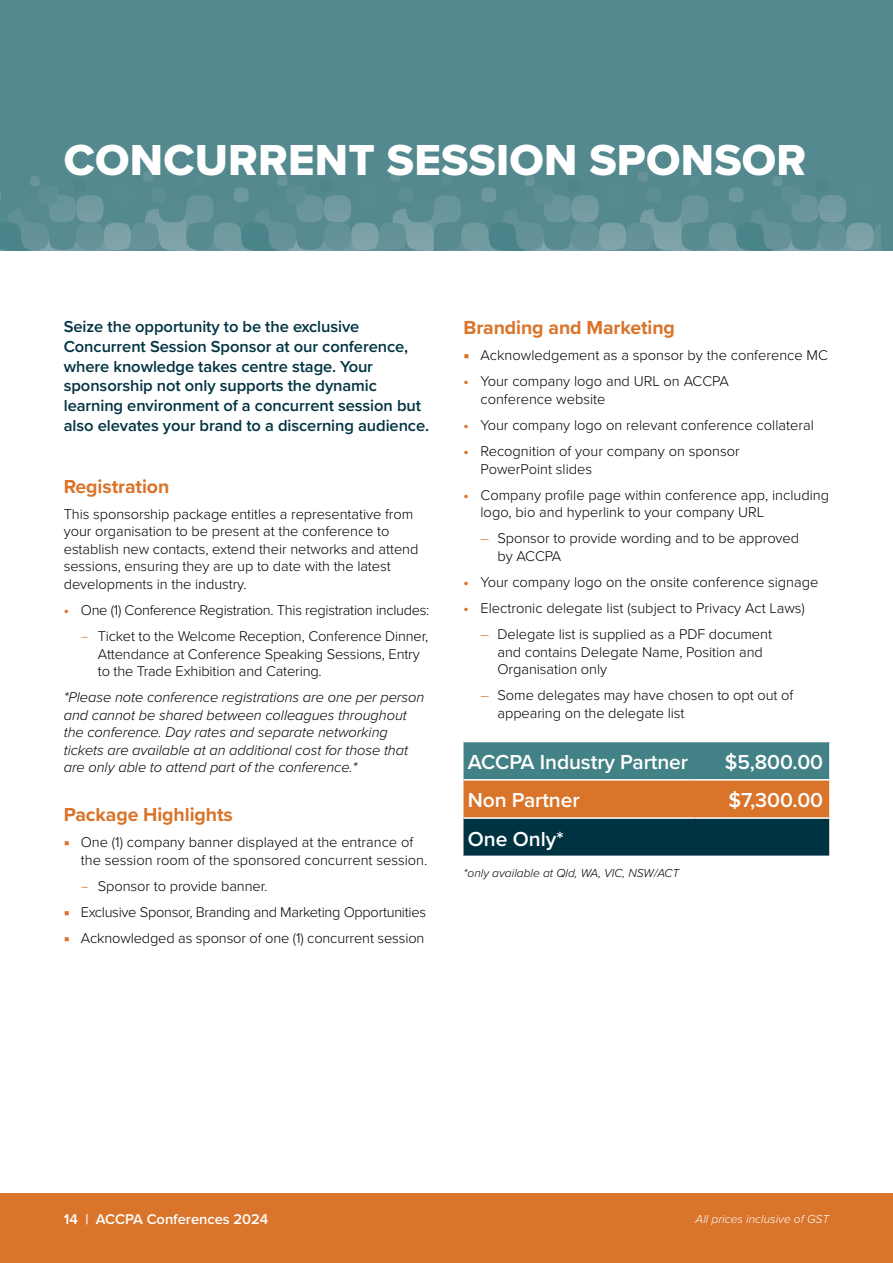
<style>
.page{position:relative;width:893px;height:1263px;background:#fff}
.page>*{position:absolute;margin:0;border:0;box-sizing:border-box;transform-origin:0 0}
.t1{font:45px "Proxima Nova Extrabld";letter-spacing:.005em;color:#fff}
.t2{font:600 21px "Proxima Nova";letter-spacing:-.005em;color:#fff}
.t3{font:700 19.5px "Proxima Nova";letter-spacing:-.005em;color:#d9742a}
.t4{font:600 16.5px/19.8px "Proxima Nova";letter-spacing:-.005em;color:#003342}
.t5{font:300 14.7px/17.5px "Proxima Nova";letter-spacing:-.005em;color:#000}
.t6{font:italic 300 14.7px/17.5px "Proxima Nova";letter-spacing:-.005em;color:#000}
.t7{font:600 14.7px "Proxima Nova";color:#fff}
.t8{font:italic 300 12px "Proxima Nova";color:#000}
.t9{font:italic 300 12px "Proxima Nova";color:#fff}
.s1{font-weight:700;color:#d9742a}
.s2{font-family:"Acumin Pro";font-weight:200;color:#d9742a}
.s3{font-family:"Acumin Pro";font-weight:900;color:#d9742a}
.s4{color:#d9742a}
</style>
<div class="page">
<div style="left:0;top:1193px;width:893px;height:70px;background:#d9742a"></div>
<div style="left:0;top:0;width:893px;height:251px;background:#54898f"></div>
<svg style="left:0;top:172px;width:880px;height:79px"></svg>
<svg style="left:463px;top:742px;width:366px;height:114px;background:#606453"></svg>
<hr style="left:463px;top:817px;width:232px;height:2px;background:#fff">
<hr style="left:695px;top:817px;width:134px;height:2px;background:#fff">
<hr style="left:463px;top:779px;width:232px;height:1px;background:#fff">
<hr style="left:695px;top:779px;width:134px;height:1px;background:#fff">
<h1 class="t1" style="left:64px;top:127px;width:744px">CONCURRENT SESSION SPONSOR</h1>
<p class="t4" style="left:64px;top:316px;width:367px">Seize the opportunity to be the exclusive Concurrent Session Sponsor at our conference, where knowledge takes centre stage. Your sponsorship not only supports the dynamic learning environment of a concurrent session but also elevates your brand to a discerning audience.</p>
<h3 class="t3" style="left:64px;top:472px;width:107px">Registration</h3>
<p class="t5" style="left:64px;top:504px;width:356px">This sponsorship package entitles a representative from your organisation to be present at the conference to establish new contacts, extend their networks and attend sessions, ensuring they are up to date with the latest developments in the industry.</p>
<p class="t5" style="left:64px;top:600px;width:367px"><span class="s1">•</span> One (1) Conference Registration. This registration includes:</p>
<p class="t5" style="left:98px;top:626px;width:332px;text-indent:-17px"><span class="s2">–</span> Ticket to the Welcome Reception, Conference Dinner,<br>Attendance at Conference Speaking Sessions, Entry to the Trade Exhibition and Catering.</p>
<p class="t6" style="left:64px;top:688px;width:362px">*Please note conference registrations are one per person and cannot be shared between colleagues throughout the conference. Day rates and separate networking tickets are available at an additional cost for those that are only able to attend part of the conference.*</p>
<h3 class="t3" style="left:64px;top:800px;width:171px">Package Highlights</h3>
<p class="t5" style="left:81px;top:833px;width:348px;text-indent:-17px"><span class="s3">•</span> One (1) company banner displayed at the entrance of the session room of the sponsored concurrent session.</p>
<p class="t5" style="left:81px;top:876px;width:188px"><span class="s2">–</span> Sponsor to provide banner.</p>
<p class="t5" style="left:64px;top:902px;width:364px"><span class="s3">•</span> Exclusive Sponsor, Branding and Marketing Opportunities</p>
<p class="t5" style="left:64px;top:929px;width:362px"><span class="s3">•</span> Acknowledged as sponsor of one (1) concurrent session</p>
<h3 class="t3" style="left:463px;top:313px;width:213px">Branding and Marketing</h3>
<p class="t5" style="left:463px;top:346px;width:366px"><span class="s3">•</span> Acknowledgement as a sponsor by the conference MC</p>
<p class="t5" style="left:480px;top:372px;width:250px;text-indent:-17px"><span class="s1">•</span> Your company logo and URL on ACCPA conference website</p>
<p class="t5" style="left:463px;top:416px;width:352px"><span class="s1">•</span> Your company logo on relevant conference collateral</p>
<p class="t5" style="left:480px;top:442px;width:261px;text-indent:-17px"><span class="s1">•</span> Recognition of your company on sponsor<br>PowerPoint slides</p>
<p class="t5" style="left:480px;top:485px;width:350px;text-indent:-17px"><span class="s1">•</span> Company profile page within conference app, including logo, bio and hyperlink to your company URL</p>
<p class="t5" style="left:497px;top:529px;width:303px;text-indent:-17px"><span class="s4">–</span> Sponsor to provide wording and to be approved by ACCPA</p>
<p class="t5" style="left:463px;top:572px;width:356px"><span class="s1">•</span> Your company logo on the onsite conference signage</p>
<p class="t5" style="left:463px;top:598px;width:343px"><span class="s1">•</span> Electronic delegate list (subject to Privacy Act Laws)</p>
<p class="t5" style="left:497px;top:624px;width:276px;text-indent:-17px"><span class="s4">–</span> Delegate list is supplied as a PDF document and contains Delegate Name, Position and<br>Organisation only</p>
<p class="t5" style="left:497px;top:686px;width:297px;text-indent:-17px"><span class="s4">–</span> Some delegates may have chosen to opt out of appearing on the delegate list</p>
<h2 class="t2" style="left:468px;top:746px;width:222px">ACCPA Industry Partner</h2>
<h2 class="t2" style="left:725px;top:746px;width:100px">$5,800.00</h2>
<h2 class="t2" style="left:468px;top:784px;width:113px">Non Partner</h2>
<h2 class="t2" style="left:729px;top:784px;width:96px">$7,300.00</h2>
<h2 class="t2" style="left:468px;top:823px;width:97px">One Only*</h2>
<p class="t8" style="left:463px;top:864px;width:217px">*only available at Qld, WA, VIC, NSW/ACT</p>
<p class="t7" style="left:64px;top:1208px;width:206px">14 | ACCPA Conferences 2024</p>
<p class="t9" style="left:696px;top:1210px;width:135px">All prices inclusive of GST</p>
</div>
